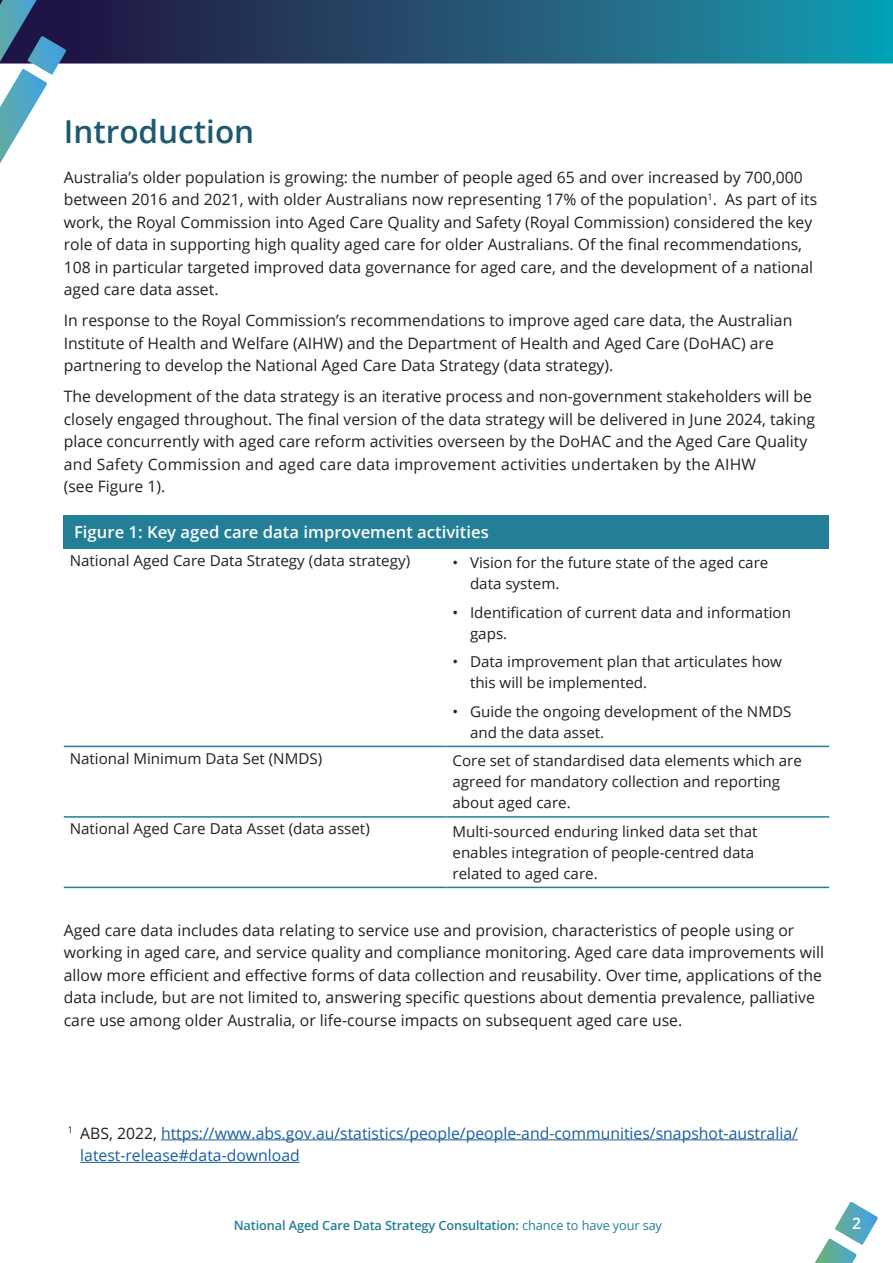
<style>
.page{position:relative;width:893px;height:1263px;background:#fff}
.page>*{position:absolute;margin:0;border:0;box-sizing:border-box;transform-origin:0 0}
.t1{font:600 31.5px "Open Sans";color:#1c5a6f}
.Figure_title{font:600 16.5px "Open Sans";color:#fff}
.Body_text{font:15.75px/22.5px "Open Sans";color:#231f20}
.Body_text-2{font:15.75px/22.5px "Open Sans";color:#175d9e}
.t2{font:600 15.75px "Open Sans";color:#fff}
.Figure_title-2{font:15px/21px "Open Sans";color:#231f20}
.t3{font:600 12.75px "Open Sans";letter-spacing:-.01em;color:#237f97}
.s1{color:#231f20}
.s2{font-weight:400}
</style>
<div class="page">
<img style="left:0;top:0;width:893px;height:163px">
<img style="left:814px;top:1202px;width:64px;height:61px">
<div style="left:64px;top:515px;width:765px;height:33px;background:#237f97"></div>
<hr style="left:64px;top:746px;width:382px;height:1px;background:#237f97">
<hr style="left:446px;top:746px;width:383px;height:1px;background:#237f97">
<hr style="left:64px;top:816px;width:382px;height:2px;background:#237f97">
<hr style="left:446px;top:816px;width:383px;height:2px;background:#237f97">
<hr style="left:64px;top:887px;width:382px;height:1px;background:#237f97">
<hr style="left:446px;top:887px;width:383px;height:1px;background:#237f97">
<hr style="left:161px;top:1139px;width:637px;height:1px;background:#175d9e">
<hr style="left:80px;top:1162px;width:220px;height:1px;background:#175d9e">
<h1 class="t1" style="left:64px;top:110px;width:192px">Introduction</h1>
<p class="Body_text" style="left:64px;top:165px;width:755px">Australia’s older population is growing: the number of people aged 65 and over increased by 700,000 between 2016 and 2021, with older Australians now representing 17% of the population<sup>1</sup>. As part of its work, the Royal Commission into Aged Care Quality and Safety (Royal Commission) considered the key role of data in supporting high quality aged care for older Australians. Of the final recommendations, 108 in particular targeted improved data governance for aged care, and the development of a national aged care data asset.</p>
<p class="Body_text" style="left:64px;top:309px;width:730px">In response to the Royal Commission’s recommendations to improve aged care data, the Australian<br>Institute of Health and Welfare (AIHW) and the Department of Health and Aged Care (DoHAC) are partnering to develop the National Aged Care Data Strategy (data strategy).</p>
<p class="Body_text" style="left:64px;top:385px;width:753px">The development of the data strategy is an iterative process and non-government stakeholders will be closely engaged throughout. The final version of the data strategy will be delivered in June 2024, taking place concurrently with aged care reform activities overseen by the DoHAC and the Aged Care Quality and Safety Commission and aged care data improvement activities undertaken by the AIHW<br>(see Figure 1).</p>
<p class="Figure_title" style="left:74px;top:521px;width:416px">Figure 1: Key aged care data improvement activities</p>
<p class="Figure_title-2" style="left:70px;top:550px;width:342px">National Aged Care Data Strategy (data strategy)</p>
<p class="Figure_title-2" style="left:470px;top:552px;width:300px;text-indent:-18px">• Vision for the future state of the aged care data system.</p>
<p class="Figure_title-2" style="left:470px;top:602px;width:322px;text-indent:-18px">• Identification of current data and information gaps.</p>
<p class="Figure_title-2" style="left:470px;top:651px;width:313px;text-indent:-18px">• Data improvement plan that articulates how this will be implemented.</p>
<p class="Figure_title-2" style="left:470px;top:700px;width:323px;text-indent:-18px">• Guide the ongoing development of the NMDS and the data asset.</p>
<p class="Figure_title-2" style="left:70px;top:747px;width:254px">National Minimum Data Set (NMDS)</p>
<p class="Figure_title-2" style="left:452px;top:750px;width:351px">Core set of standardised data elements which are agreed for mandatory collection and reporting about aged care.</p>
<p class="Figure_title-2" style="left:70px;top:818px;width:302px">National Aged Care Data Asset (data asset)</p>
<p class="Figure_title-2" style="left:452px;top:820px;width:307px">Multi-sourced enduring linked data set that enables integration of people-centred data related to aged care.</p>
<p class="Body_text" style="left:64px;top:918px;width:762px">Aged care data includes data relating to service use and provision, characteristics of people using or working in aged care, and service quality and compliance monitoring. Aged care data improvements will allow more efficient and effective forms of data collection and reusability. Over time, applications of the data include, but are not limited to, answering specific questions about dementia prevalence, palliative care use among older Australia, or life-course impacts on subsequent aged care use.</p>
<p class="Body_text-2" style="left:80px;top:1121px;width:719px;text-indent:-12px"><sup>1</sup> <span class="s1">ABS, 2022,</span> https://www.abs.gov.au/statistics/people/people-and-communities/snapshot-australia/ latest-release#data-download</p>
<p class="t3" style="left:234px;top:1216px;width:430px">National Aged Care Data Strategy Consultation: <span class="s2">chance to have your say</span></p>
<p class="t2" style="left:852px;top:1212px;width:10px">2</p>
</div>
